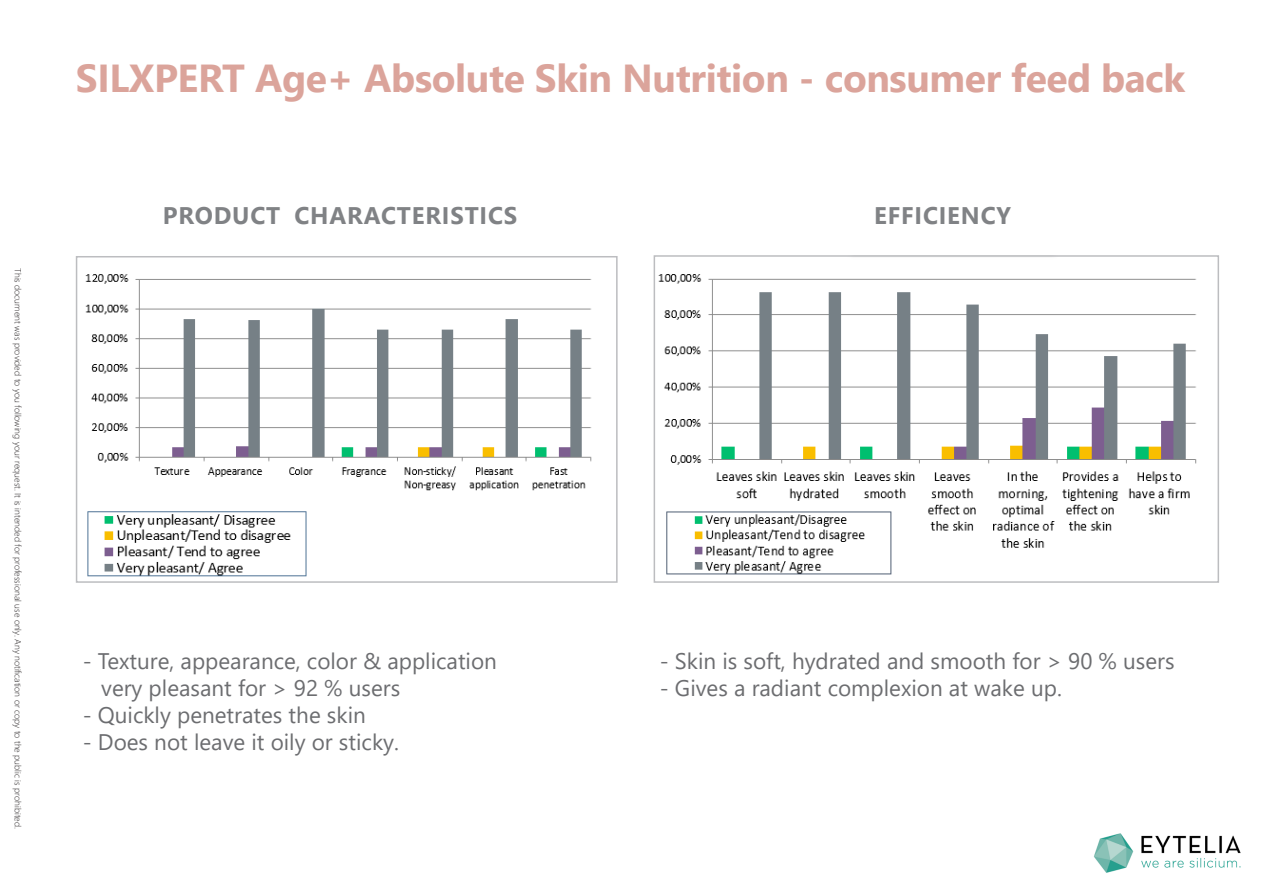
<style>
.page{position:relative;width:1263px;height:893px;background:#fff}
.page>*{position:absolute;margin:0;border:0;box-sizing:border-box;transform-origin:0 0}
.body{font:700 39px "Segoe UI";letter-spacing:-.01em;color:#dba49b}
.t1{font:700 24px "Segoe UI";letter-spacing:.035em;color:#808285}
.t2{font:22.5px "Segoe UI";color:#6c6d70}
.t3{font:300 9px "Segoe UI";color:#231f20}
</style>
<div class="page">
<img style="left:1094px;top:833px;width:147px;height:40px">
<img style="left:85px;top:274px;width:507px;height:303px">
<div style="left:76px;top:256px;width:542px;height:327px;border:2px solid #bcbdc0"></div>
<img style="left:658px;top:274px;width:539px;height:301px">
<div style="left:654px;top:255px;width:565px;height:328px;border:2px solid #bcbdc0"></div>
<p class="t3" style="left:27px;top:268px;width:562px;rotate:90deg">This document was provided to you following your request. It is intended for professional use only. Any notification or copy to the public is prohibited.</p>
<p class="body" style="left:76px;top:42px;width:1111px">SILXPERT Age+ Absolute Skin Nutrition - consumer feed back</p>
<p class="t1" style="left:163px;top:193px;width:356px">PRODUCT CHARACTERISTICS</p>
<p class="t1" style="left:874px;top:193px;width:138px">EFFICIENCY</p>
<p class="t2" style="left:83px;top:640px;width:416px">- Texture, appearance, color &amp; application</p>
<p class="t2" style="left:101px;top:667px;width:301px">very pleasant for &gt; 92 % users</p>
<p class="t2" style="left:83px;top:694px;width:285px">- Quickly penetrates the skin</p>
<p class="t2" style="left:83px;top:721px;width:318px">- Does not leave it oily or sticky.</p>
<p class="t2" style="left:660px;top:640px;width:516px">- Skin is soft, hydrated and smooth for &gt; 90 % users</p>
<p class="t2" style="left:660px;top:667px;width:404px">- Gives a radiant complexion at wake up.</p>
</div>
